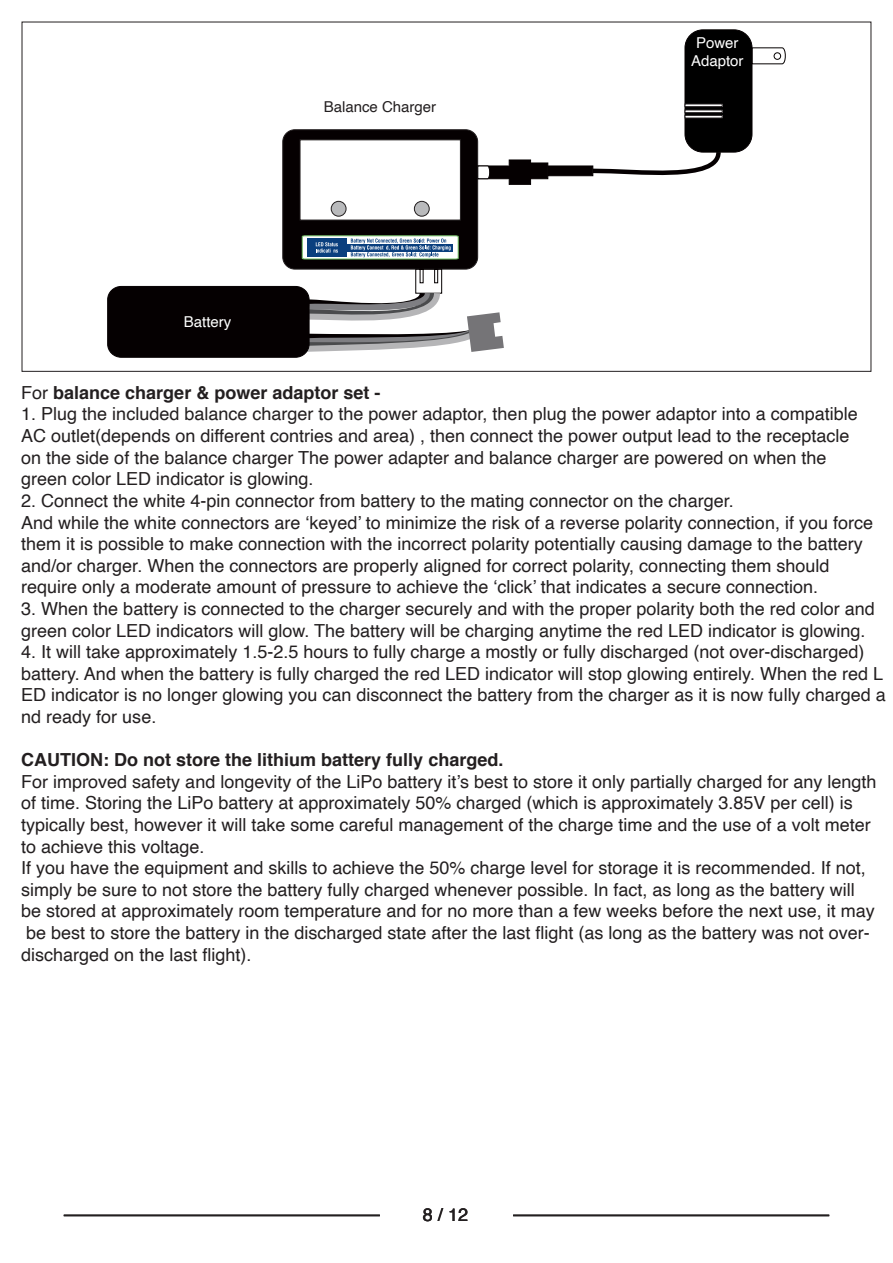
<style>
.page{position:relative;width:893px;height:1263px;background:#fff}
.page>*{position:absolute;margin:0;border:0;box-sizing:border-box;transform-origin:0 0}
.t1{font:18px/21.6px "Helvetica";color:#231f20}
.t2{font:700 18px "Helvetica";color:#231f20}
.t3{font:15px "Helvetica";color:#fff}
.t4{font:15px "Helvetica";color:#231f20}
.s1{font-weight:400}
</style>
<div class="page">
<div style="left:283px;top:130px;width:195px;height:139px;background:#050001;border-radius:12px"></div>
<div style="left:283px;top:130px;width:195px;height:139px;border:1px solid #231f20;border-radius:12px"></div>
<svg style="left:300px;top:140px;width:161px;height:80px;background:#f7f7f7"></svg>
<svg style="left:302px;top:235px;width:156px;height:24px;background:#84a1b7"></svg>
<div style="left:108px;top:286px;width:201px;height:71px;background:#050001;border-radius:13px"></div>
<div style="left:108px;top:286px;width:201px;height:71px;border:1px solid #050001;border-radius:13px"></div>
<div style="left:509px;top:160px;width:22px;height:24px;background:#050001"></div>
<div style="left:530px;top:163px;width:18px;height:16px;background:#050001;border:1px solid #050001"></div>
<div style="left:548px;top:166px;width:45px;height:10px;background:#050001;border:1px solid #050001"></div>
<svg style="left:588px;top:148px;width:135px;height:29px"></svg>
<div style="left:685px;top:30px;width:67px;height:122px;background:#000;border-radius:18px"></div>
<div style="left:685px;top:30px;width:67px;height:122px;border:1px solid #050001;border-radius:18px"></div>
<svg style="left:752px;top:48px;width:34px;height:16px"></svg>
<svg style="left:478px;top:166px;width:33px;height:13px"></svg>
<div style="left:685px;top:104px;width:37px;height:3px;border:1px solid #231f20"></div>
<div style="left:685px;top:110px;width:37px;height:3px;border:1px solid #231f20"></div>
<div style="left:685px;top:115px;width:37px;height:3px;border:1px solid #231f20"></div>
<svg style="left:299px;top:269px;width:205px;height:86px"></svg>
<hr style="left:64px;top:1215px;width:316px;height:1px;background:#231f20">
<hr style="left:513px;top:1215px;width:316px;height:1px;background:#231f20">
<p class="t3" style="left:184px;top:310px;width:49px">Battery</p>
<p class="t4" style="left:324px;top:95px;width:114px">Balance Charger</p>
<p class="t3" style="left:696px;top:31px;width:44px">Power</p>
<p class="t3" style="left:691px;top:49px;width:54px">Adaptor</p>
<p class="t2" style="left:21px;top:378px;width:361px"><span class="s1">For</span> balance charger &amp; power adaptor set -</p>
<p class="t1" style="left:21px;top:404px;width:838px">1. Plug the included balance charger to the power adaptor, then plug the power adaptor into a compatible<br>AC outlet(depends on different contries and area) , then connect the power output lead to the receptacle</p>
<p class="t1" style="left:21px;top:447px;width:807px">on the side of the balance charger The power adapter and balance charger are powered on when the</p>
<p class="t1" style="left:21px;top:469px;width:294px">green color LED indicator is glowing.</p>
<p class="t1" style="left:21px;top:490px;width:714px">2. Connect the white 4-pin connector from battery to the mating connector on the charger.</p>
<p class="t1" style="left:21px;top:512px;width:853px">And while the white connectors are ‘keyed’ to minimize the risk of a reverse polarity connection, if you force</p>
<p class="t1" style="left:21px;top:533px;width:843px">them it is possible to make connection with the incorrect polarity potentially causing damage to the battery</p>
<p class="t1" style="left:21px;top:555px;width:810px">and/or charger. When the connectors are properly aligned for correct polarity, connecting them should</p>
<p class="t1" style="left:21px;top:577px;width:798px">require only a moderate amount of pressure to achieve the ‘click’ that indicates a secure connection.</p>
<p class="t1" style="left:21px;top:598px;width:855px">3. When the battery is connected to the charger securely and with the proper polarity both the red color and green color LED indicators will glow. The battery will be charging anytime the red LED indicator is glowing.</p>
<p class="t1" style="left:21px;top:641px;width:866px">4. It will take approximately 1.5-2.5 hours to fully charge a mostly or fully discharged (not over-discharged) battery. And when the battery is fully charged the red LED indicator will stop glowing entirely. When the red L ED indicator is no longer glowing you can disconnect the battery from the charger as it is now fully charged a nd ready for use.</p>
<p class="t2" style="left:21px;top:745px;width:484px">CAUTION: Do not store the lithium battery fully charged.</p>
<p class="t1" style="left:21px;top:771px;width:857px">For improved safety and longevity of the LiPo battery it’s best to store it only partially charged for any length of time. Storing the LiPo battery at approximately 50% charged (which is approximately 3.85V per cell) is</p>
<p class="t1" style="left:21px;top:814px;width:851px">typically best, however it will take some careful management of the charge time and the use of a volt meter</p>
<p class="t1" style="left:21px;top:836px;width:185px">to achieve this voltage.</p>
<p class="t1" style="left:21px;top:857px;width:846px">If you have the equipment and skills to achieve the 50% charge level for storage it is recommended. If not,</p>
<p class="t1" style="left:21px;top:879px;width:835px">simply be sure to not store the battery fully charged whenever possible. In fact, as long as the battery will</p>
<p class="t1" style="left:21px;top:901px;width:855px">be stored at approximately room temperature and for no more than a few weeks before the next use, it may</p>
<p class="t1" style="left:21px;top:922px;width:850px">be best to store the battery in the discharged state after the last flight (as long as the battery was not over&shy;discharged on the last flight).</p>
<p class="t1" style="left:423px;top:1204px;width:47px">8 / 12</p>
</div>
